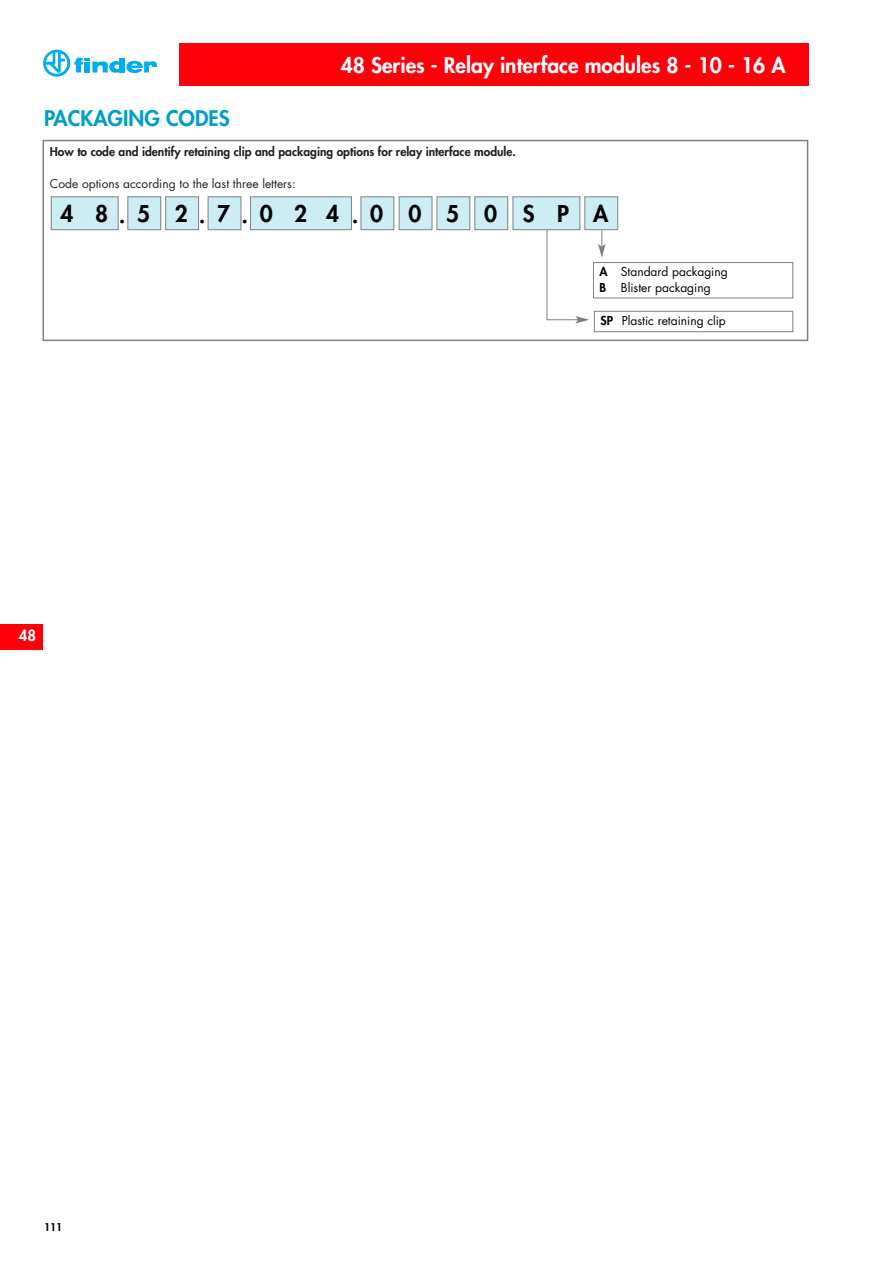
<style>
.page{position:relative;width:893px;height:1263px;background:#fff}
.page>*{position:absolute;margin:0;border:0;box-sizing:border-box;transform-origin:0 0}
.t1{font:800 22.5px "Futura";letter-spacing:1.08em;color:#000}
.t2{font:800 22.5px "Futura";letter-spacing:1.105em;color:#000}
.t3{font:800 21px "Futura";color:#fff}
.t4{font:800 21px "Futura";color:#009fc6}
.t5{font:800 21px "Futura";color:#000}
.t6{font:800 15px "Futura";color:#fff}
.t7{font:800 12px "Futura";color:#231f1f}
.t8{font:12px/16px "Futura";color:#000}
.t9{font:12px "Futura";color:#231f1f}
.t10{font:800 10.5px "Futura";color:#000}
.s1{font-weight:800}
</style>
<div class="page">
<div style="left:43px;top:140px;width:765px;height:201px;border:2px solid #808080"></div>
<div style="left:128px;top:197px;width:33px;height:33px;background:#ccedf4"></div>
<div style="left:127px;top:196px;width:34px;height:34px;border:1px solid #808080"></div>
<div style="left:166px;top:197px;width:32px;height:33px;background:#ccedf4"></div>
<div style="left:165px;top:196px;width:34px;height:34px;border:1px solid #808080"></div>
<div style="left:361px;top:197px;width:33px;height:33px;background:#ccedf4"></div>
<div style="left:360px;top:196px;width:34px;height:34px;border:1px solid #808080"></div>
<div style="left:399px;top:197px;width:33px;height:33px;background:#ccedf4"></div>
<div style="left:399px;top:196px;width:33px;height:34px;border:1px solid #808080"></div>
<div style="left:208px;top:197px;width:33px;height:33px;background:#ccedf4"></div>
<div style="left:208px;top:196px;width:33px;height:34px;border:1px solid #808080"></div>
<div style="left:437px;top:197px;width:33px;height:33px;background:#ccedf4"></div>
<div style="left:436px;top:196px;width:34px;height:34px;border:1px solid #808080"></div>
<div style="left:475px;top:197px;width:32px;height:33px;background:#ccedf4"></div>
<div style="left:474px;top:196px;width:34px;height:34px;border:1px solid #808080"></div>
<div style="left:250px;top:197px;width:101px;height:33px;background:#ccedf4"></div>
<div style="left:250px;top:196px;width:102px;height:34px;border:1px solid #808080"></div>
<div style="left:51px;top:197px;width:67px;height:33px;background:#ccedf4"></div>
<div style="left:51px;top:196px;width:67px;height:34px;border:1px solid #808080"></div>
<div style="left:585px;top:197px;width:32px;height:33px;background:#ccedf4"></div>
<div style="left:584px;top:196px;width:34px;height:34px;border:1px solid #808080"></div>
<div style="left:513px;top:197px;width:67px;height:33px;background:#ccedf4"></div>
<div style="left:512px;top:196px;width:68px;height:34px;border:1px solid #808080"></div>
<svg style="left:546px;top:229px;width:247px;height:103px"></svg>
<svg style="left:43px;top:50px;width:115px;height:27px"></svg>
<div style="left:179px;top:43px;width:629px;height:43px;background:#ff000a"></div>
<div style="left:0;top:624px;width:43px;height:26px;background:#ff000a"></div>
<h2 class="t4" style="left:44px;top:108px;width:187px">PACKAGING CODES</h2>
<h2 class="t3" style="left:341px;top:56px;width:446px">48 Series - Relay interface modules 8 - 10 - 16 A</h2>
<p class="t7" style="left:50px;top:146px;width:467px">How to code and identify retaining clip and packaging options for relay interface module.</p>
<p class="t9" style="left:50px;top:178px;width:247px">Code options according to the last three letters:</p>
<h1 class="t1" style="left:60px;top:203px;width:49px">4 8</h1>
<h1 class="t1" style="left:137px;top:203px;width:52px">5 2</h1>
<h1 class="t1" style="left:217px;top:203px;width:15px">7</h1>
<h1 class="t1" style="left:260px;top:203px;width:81px">024</h1>
<h1 class="t2" style="left:370px;top:203px;width:239px">0050SPA</h1>
<h2 class="t5" style="left:119px;top:205px;width:8px">.</h2>
<h2 class="t5" style="left:242px;top:205px;width:8px">.</h2>
<h2 class="t5" style="left:199px;top:205px;width:8px">.</h2>
<h2 class="t5" style="left:352px;top:205px;width:8px">.</h2>
<p class="t8" style="left:599px;top:265px;width:130px"><span class="s1">A</span> Standard packaging<br><span class="s1">B</span> Blister packaging</p>
<p class="t8" style="left:600px;top:313px;width:127px"><span class="s1">SP</span> Plastic retaining clip</p>
<p class="t6" style="left:19px;top:629px;width:19px">48</p>
<p class="t10" style="left:44px;top:1222px;width:20px">111</p>
</div>
